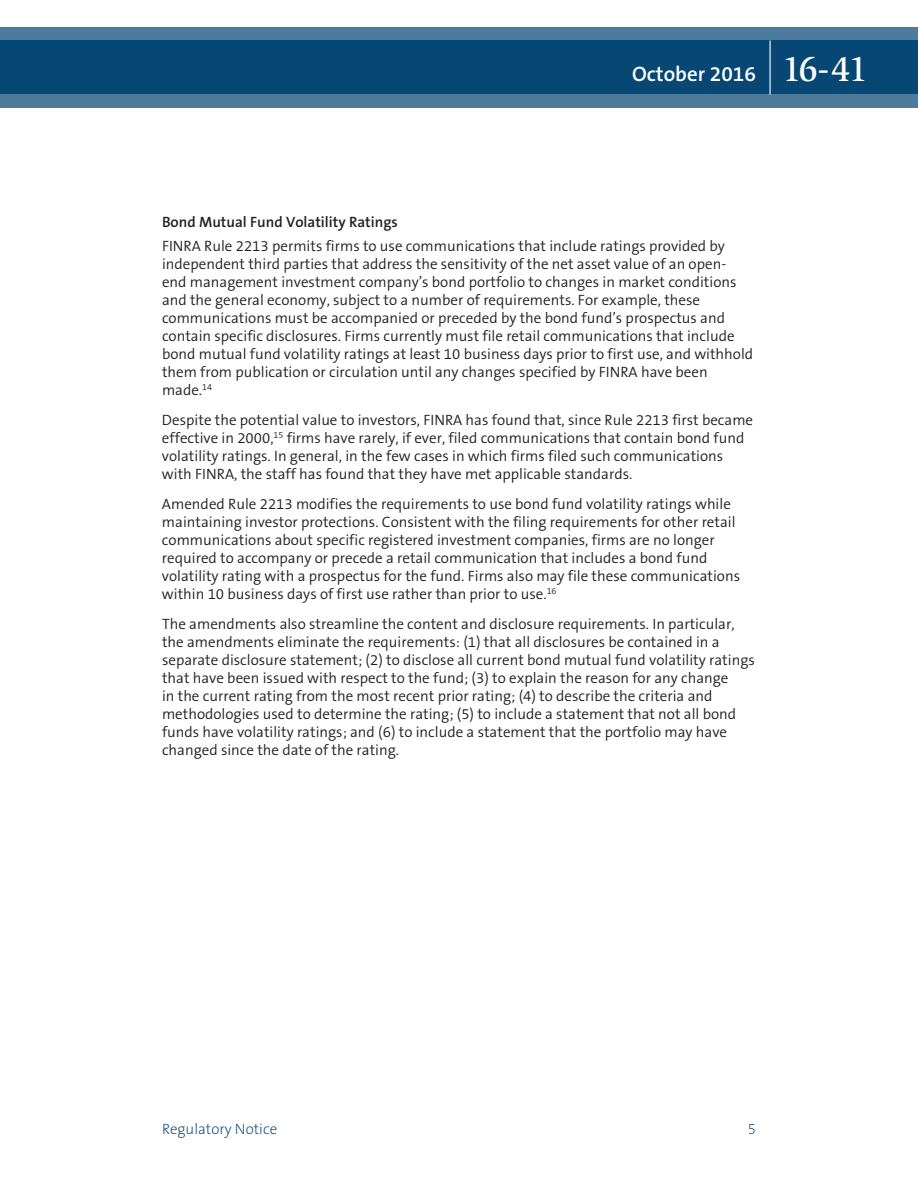
<style>
.page{position:relative;width:918px;height:1188px;background:#fff}
.page>*{position:absolute;margin:0;border:0;box-sizing:border-box;transform-origin:0 0}
.t1{font:600 21px "The Sans B6";color:#fff}
.t2{font:300 15px/18px "The Sans B4";color:#231f20}
.t3{font:600 15px "The Sans B6";color:#231f20}
.t4{font:200 15px "The Sans B2";color:#004270}
.s1{font-family:"Slimbach LT";font-weight:500;font-size:36px}
</style>
<div class="page">
<svg style="left:0;top:27px;width:918px;height:81px;background:#1e5881"></svg>
<hr style="left:770px;top:40px;width:1px;height:54px;background:#fff">
<h1 class="t1" style="left:632px;top:62px;width:237px">October 2016 <span class="s1">16-41</span></h1>
<p class="t3" style="left:162px;top:214px;width:237px">Bond Mutual Fund Volatility Ratings</p>
<p class="t2" style="left:162px;top:237px;width:593px">FINRA Rule 2213 permits firms to use communications that include ratings provided by independent third parties that address the sensitivity of the net asset value of an open&shy;end management investment company’s bond portfolio to changes in market conditions and the general economy, subject to a number of requirements. For example, these communications must be accompanied or preceded by the bond fund’s prospectus and contain specific disclosures. Firms currently must file retail communications that include bond mutual fund volatility ratings at least 10 business days prior to first use, and withhold them from publication or circulation until any changes specified by FINRA have been made.<sup>14</sup></p>
<p class="t2" style="left:162px;top:411px;width:593px">Despite the potential value to investors, FINRA has found that, since Rule 2213 first became effective in 2000,<sup>15</sup> firms have rarely, if ever, filed communications that contain bond fund volatility ratings. In general, in the few cases in which firms filed such communications with FINRA, the staff has found that they have met applicable standards.</p>
<p class="t2" style="left:162px;top:495px;width:580px">Amended Rule 2213 modifies the requirements to use bond fund volatility ratings while maintaining investor protections. Consistent with the filing requirements for other retail communications about specific registered investment companies, firms are no longer required to accompany or precede a retail communication that includes a bond fund volatility rating with a prospectus for the fund. Firms also may file these communications within 10 business days of first use rather than prior to use.<sup>16</sup></p>
<p class="t2" style="left:162px;top:615px;width:594px">The amendments also streamline the content and disclosure requirements. In particular, the amendments eliminate the requirements: (1) that all disclosures be contained in a separate disclosure statement; (2) to disclose all current bond mutual fund volatility ratings that have been issued with respect to the fund; (3) to explain the reason for any change<br>in the current rating from the most recent prior rating; (4) to describe the criteria and methodologies used to determine the rating; (5) to include a statement that not all bond funds have volatility ratings; and (6) to include a statement that the portfolio may have changed since the date of the rating.</p>
<p class="t4" style="left:162px;top:1121px;width:117px">Regulatory Notice</p>
<p class="t4" style="left:748px;top:1121px;width:10px">5</p>
</div>
